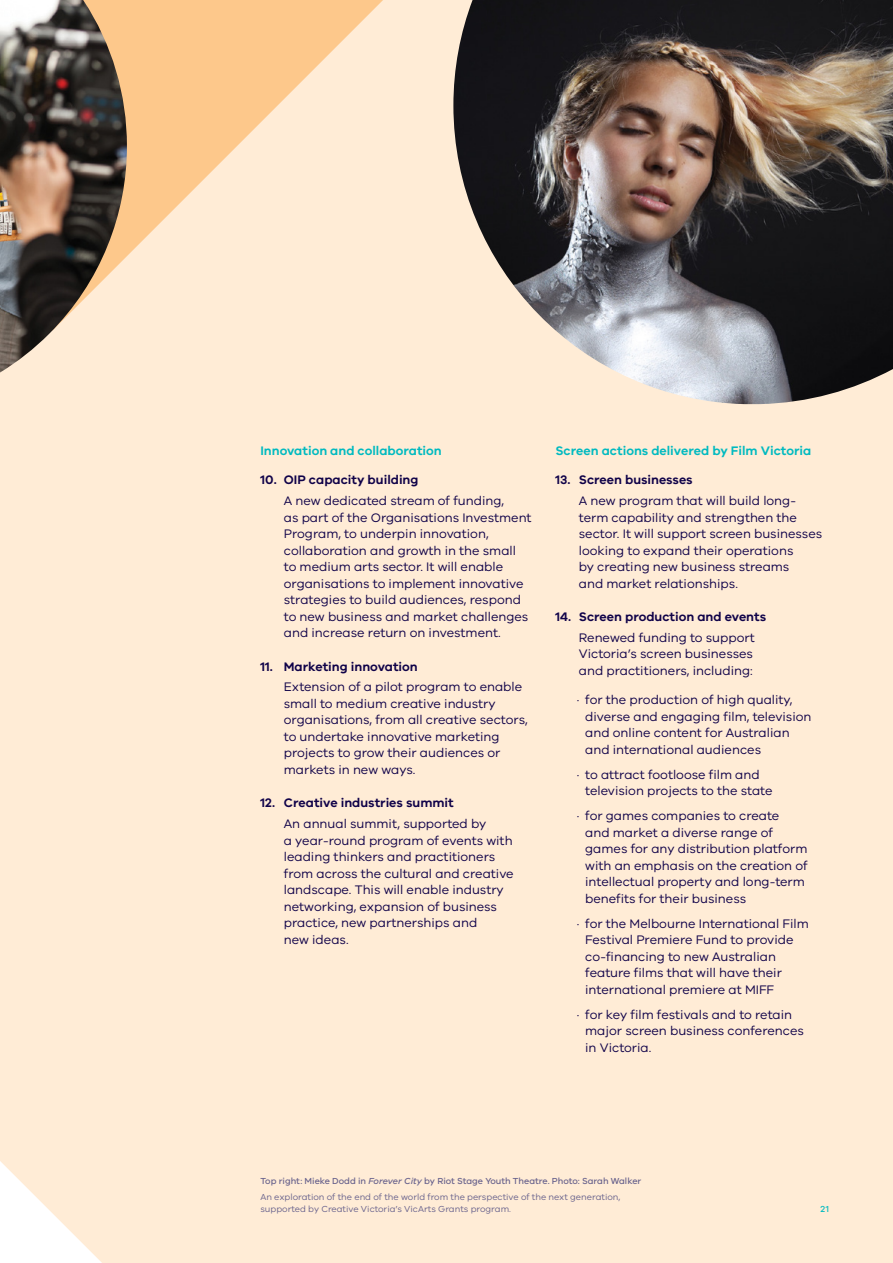
<style>
.page{position:relative;width:893px;height:1263px;background:#ffecd6}
.page>*{position:absolute;margin:0;border:0;box-sizing:border-box;transform-origin:0 0}
.t1{font:12.75px/16.5px "VIC";color:#100249}
.t2{font:600 12.75px "VIC";color:#100249}
.t3{font:600 12.75px "VIC";color:#00bac0}
.t4{font:9px/16.2px "VIC";color:#69638d}
.t5{font:500 9px "VIC";color:#00bac0}
.s1{font-weight:500}
.s2{font-weight:500;font-style:italic}
</style>
<div class="page">
<svg style="left:0;top:1161px;width:102px;height:102px"></svg>
<svg style="left:127px;top:0;width:256px;height:256px;fill:#fdc88b"></svg>
<img style="left:453px;top:0;width:440px;height:404px">
<img style="left:0;top:0;width:127px;height:373px">
<p class="t3" style="left:260px;top:443px;width:183px">Innovation and collaboration</p>
<p class="t2" style="left:260px;top:472px;width:160px">10. OIP capacity building</p>
<p class="t1" style="left:284px;top:492px;width:249px">A new dedicated stream of funding,<br>as part of the Organisations Investment Program, to underpin innovation, collaboration and growth in the small to medium arts sector. It will enable organisations to implement innovative strategies to build audiences, respond to new business and market challenges and increase return on investment.</p>
<p class="t2" style="left:260px;top:658px;width:159px">11. Marketing innovation</p>
<p class="t1" style="left:284px;top:678px;width:245px">Extension of a pilot program to enable small to medium creative industry organisations, from all creative sectors, to undertake innovative marketing projects to grow their audiences or markets in new ways.</p>
<p class="t2" style="left:260px;top:795px;width:195px">12. Creative industries summit</p>
<p class="t1" style="left:284px;top:815px;width:231px">An annual summit, supported by<br>a year‑round program of events with leading thinkers and practitioners from across the cultural and creative landscape. This will enable industry networking, expansion of business practice, new partnerships and<br>new ideas.</p>
<p class="t3" style="left:555px;top:443px;width:257px">Screen actions delivered by Film Victoria</p>
<p class="t2" style="left:555px;top:472px;width:139px">13. Screen businesses</p>
<p class="t1" style="left:579px;top:492px;width:245px">A new program that will build long&shy;term capability and strengthen the sector. It will support screen businesses looking to expand their operations<br>by creating new business streams<br>and market relationships.</p>
<p class="t2" style="left:555px;top:609px;width:212px">14. Screen production and events</p>
<p class="t1" style="left:579px;top:629px;width:178px">Renewed funding to support<br>Victoria’s screen businesses and practitioners, including:</p>
<p class="t1" style="left:585px;top:691px;width:228px;text-indent:-9px">· for the production of high quality, diverse and engaging film, television and online content for Australian and international audiences</p>
<p class="t1" style="left:585px;top:766px;width:189px;text-indent:-9px">· to attract footloose film and television projects to the state</p>
<p class="t1" style="left:585px;top:807px;width:224px;text-indent:-9px">· for games companies to create<br>and market a diverse range of games for any distribution platform with an emphasis on the creation of intellectual property and long-term benefits for their business</p>
<p class="t1" style="left:585px;top:915px;width:225px;text-indent:-9px">· for the Melbourne International Film Festival Premiere Fund to provide co‑financing to new Australian feature films that will have their international premiere at MIFF</p>
<p class="t1" style="left:585px;top:1006px;width:220px;text-indent:-9px">· for key film festivals and to retain major screen business conferences in Victoria.</p>
<p class="t4" style="left:260px;top:1172px;width:382px"><span class="s1">Top right: Mieke Dodd in</span> <span class="s2">Forever City</span> <span class="s1">by Riot Stage Youth Theatre. Photo: Sarah Walker<br></span>An exploration of the end of the world from the perspective of the next generation,</p>
<p class="t4" style="left:260px;top:1200px;width:252px">supported by Creative Victoria’s VicArts Grants program.</p>
<p class="t5" style="left:820px;top:1203px;width:10px">21</p>
</div>
